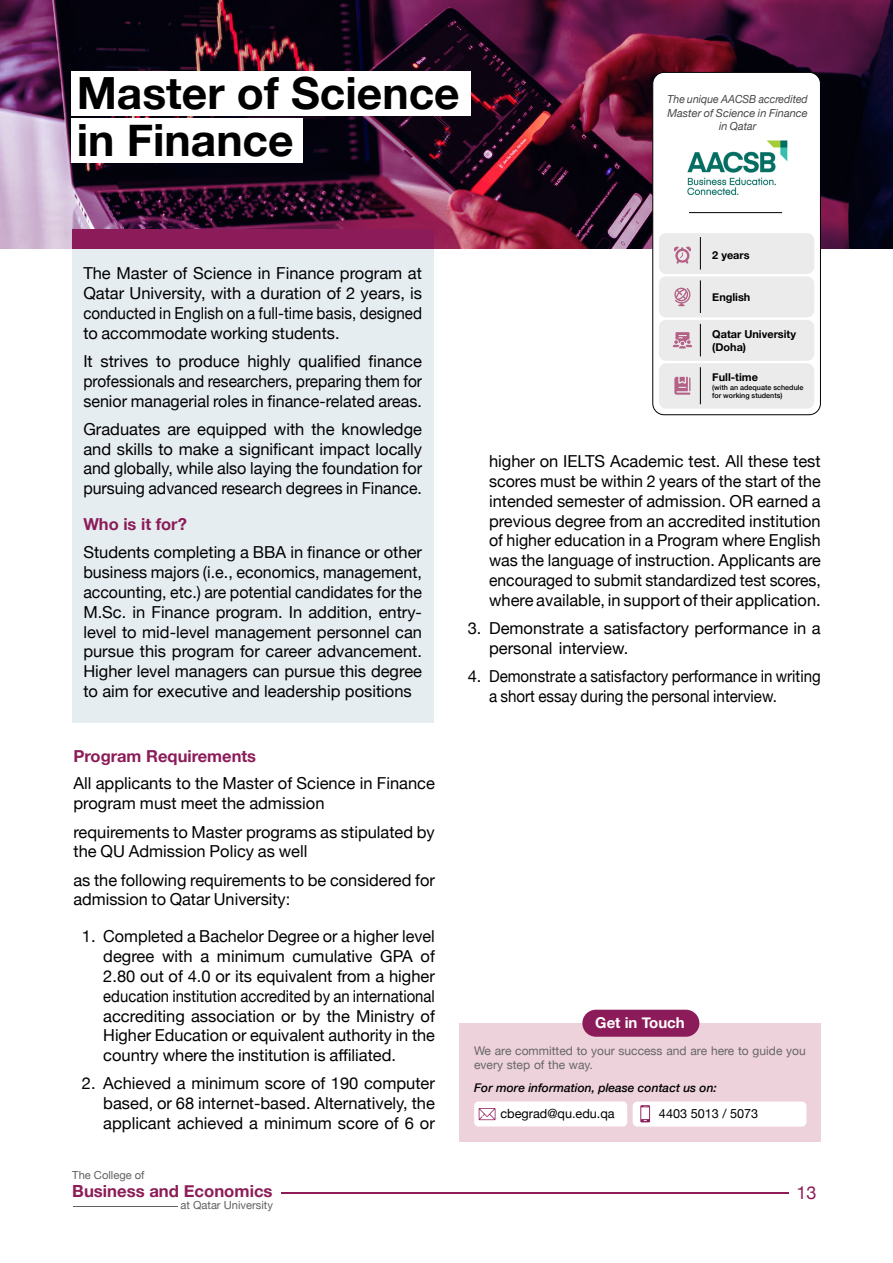
<style>
.page{position:relative;width:893px;height:1263px;background:#fff}
.page>*{position:absolute;margin:0;border:0;box-sizing:border-box;transform-origin:0 0}
.t1{font:700 44.4px/47px "Helvetica Neue";color:#000}
.t2{font:18px "Helvetica Neue";color:#8c1d57}
.t3{font:700 16.65px "Helvetica Neue";color:#8c1d57}
.t4{font:16.5px/19.8px "Helvetica Neue";color:#000}
.t5{font:16.5px "Helvetica Neue";color:#000;scale:.92 1}
.t6{font:700 16.5px "Helvetica Neue";color:#8c1c59}
.t7{font:700 15px "Helvetica Neue";color:#fff}
.t8{font:12.6px "Helvetica Neue";color:#000}
.t9{font:12px/14.4px "Helvetica Neue";color:#666767}
.t10{font:italic 500 12px "Helvetica Neue";color:#000}
.t11{font:italic 11.1px/13.4px "Helvetica Neue";color:#454545;text-align:center;scale:.94 1}
.t12{font:11.1px "Helvetica Neue";color:#606061}
.t13{font:700 10.95px/13px "Helvetica Neue";color:#000}
.t14{font:500 7.2px/8.6px "Helvetica Neue";color:#000}
</style>
<div class="page">
<hr style="left:281px;top:1192px;width:508px;height:1px;background:#8c1d57">
<hr style="left:73px;top:1206px;width:105px;height:1px;background:#606061">
<div style="left:459px;top:1023px;width:362px;height:119px;background:#edd1db"></div>
<img style="left:0;top:0;width:893px;height:248px">
<div style="left:474px;top:1101px;width:153px;height:25px;background:#fff;border-radius:4px"></div>
<div style="left:582px;top:1010px;width:117px;height:27px;background:#8c1c59;border-radius:14px"></div>
<div style="left:633px;top:1101px;width:173px;height:25px;background:#fff;border-radius:5px"></div>
<svg style="left:479px;top:1108px;width:16px;height:12px"></svg>
<svg style="left:640px;top:1105px;width:10px;height:17px"></svg>
<div style="left:72px;top:71px;width:399px;height:44px;background:#fff"></div>
<div style="left:72px;top:118px;width:231px;height:44px;background:#fff"></div>
<div style="left:653px;top:72px;width:167px;height:343px;background:#fff;border-radius:11px"></div>
<div style="left:652px;top:72px;width:169px;height:343px;border:1px solid #000;border-radius:11px"></div>
<img style="left:688px;top:140px;width:100px;height:54px">
<hr style="left:689px;top:212px;width:93px;height:1px;background:#000">
<div style="left:659px;top:320px;width:155px;height:41px;background:#ebebeb;border-radius:7px"></div>
<div style="left:659px;top:276px;width:155px;height:41px;background:#ebebeb;border-radius:7px"></div>
<div style="left:659px;top:233px;width:155px;height:41px;background:#ebebeb;border-radius:7px"></div>
<div style="left:659px;top:363px;width:155px;height:46px;background:#ebebeb;border-radius:7px"></div>
<svg style="left:674px;top:246px;width:17px;height:18px"></svg>
<hr style="left:700px;top:324px;width:1px;height:32px;background:#000">
<hr style="left:700px;top:280px;width:1px;height:33px;background:#000">
<hr style="left:700px;top:237px;width:1px;height:33px;background:#000">
<hr style="left:700px;top:367px;width:1px;height:37px;background:#000">
<svg style="left:674px;top:287px;width:17px;height:19px"></svg>
<svg style="left:673px;top:332px;width:19px;height:16px"></svg>
<svg style="left:674px;top:377px;width:16px;height:18px"></svg>
<div style="left:72px;top:230px;width:362px;height:493px;background:#e6edf0"></div>
<div style="left:72px;top:230px;width:362px;height:19px;background:#8c1c59"></div>
<h1 class="t1" style="left:77px;top:71px;width:384px">Master of Science in Finance</h1>
<p class="t11" style="left:668px;top:93px;width:151px">The unique AACSB accredited<br>Master of Science in Finance in Qatar</p>
<p class="t4" style="left:83px;top:264px;width:340px;text-align:justify">The Master of Science in Finance program at Qatar University, with a duration of 2 years is, conducted in English on a full-time basis, designed to accommodate working students.</p>
<p class="t4" style="left:369px;top:352px;width:55px">finance</p>
<p class="t4" style="left:298px;top:352px;width:64px">qualified</p>
<p class="t4" style="left:83px;top:352px;width:340px">It<br>professionals and researchers, preparing them for senior managerial roles in finance-related areas.</p>
<p class="t4" style="left:83px;top:420px;width:340px;text-align:justify">Graduates are equipped with the knowledge and skills to make a significant impact locally and globally, while also laying the foundation for pursuing advanced research degrees in Finance.</p>
<p class="t4" style="left:101px;top:352px;width:49px">strives</p>
<p class="t4" style="left:179px;top:352px;width:63px">produce</p>
<p class="t4" style="left:247px;top:352px;width:45px">highly</p>
<p class="t4" style="left:156px;top:352px;width:16px">to</p>
<p class="t6" style="left:83px;top:512px;width:105px">Who is it for?</p>
<p class="t4" style="left:83px;top:544px;width:340px;text-align:justify">Students completing a BBA in finance or other business majors e. i( ., economics, management, accounting, etc ) . are potential candidates for the</p>
<p class="t4" style="left:83px;top:623px;width:340px">level to mid-level management personnel can</p>
<p class="t4" style="left:83px;top:603px;width:340px">M.Sc in. Finance program. In addition, entry-</p>
<p class="t4" style="left:83px;top:643px;width:340px;text-align:justify">pursue this program for career advancement.<br>Higher level managers can pursue this degree to aim for executive and leadership positions</p>
<p class="t6" style="left:73px;top:743px;width:184px">Program Requirements</p>
<p class="t4" style="left:73px;top:775px;width:363px">All applicants to the Master of Science in Finance program must meet the admission</p>
<p class="t4" style="left:73px;top:823px;width:363px">requirements to Master programs as stipulated by the QU Admission Policy as well</p>
<p class="t4" style="left:73px;top:871px;width:363px">as the following requirements to be considered for admission to Qatar University:</p>
<p class="t4" style="left:103px;top:927px;width:333px">Completed a Bachelor Degree or a higher level</p>
<p class="t4" style="left:82px;top:927px;width:15px">1.</p>
<p class="t4" style="left:82px;top:1074px;width:15px">2.</p>
<p class="t4" style="left:380px;top:947px;width:34px">GPA</p>
<p class="t4" style="left:421px;top:947px;width:16px">of</p>
<p class="t4" style="left:103px;top:947px;width:333px">degree<br>2.80 out of 4.0 or its equivalent from a higher education institution accredited by an international accrediting association or by the Ministry of Higher Education or equivalent authority in the country where the institution is affiliated.</p>
<p class="t4" style="left:103px;top:1074px;width:333px">Achieved a minimum score of 190 computer</p>
<p class="t4" style="left:162px;top:947px;width:32px">with</p>
<p class="t4" style="left:217px;top:947px;width:69px">minimum</p>
<p class="t4" style="left:293px;top:947px;width:81px">cumulative</p>
<p class="t4" style="left:200px;top:947px;width:10px">a</p>
<p class="t4" style="left:103px;top:1094px;width:333px">based, or 68 internet-based. Alternatively, the applicant achieved a minimum score of 6 or</p>
<p class="t12" style="left:72px;top:1167px;width:74px">The College of</p>
<p class="t3" style="left:72px;top:1178px;width:202px">Business and Economics</p>
<p class="t12" style="left:180px;top:1197px;width:94px">at Qatar University</p>
<p class="t13" style="left:712px;top:249px;width:39px">2 years</p>
<p class="t13" style="left:712px;top:291px;width:40px">English</p>
<p class="t13" style="left:712px;top:327px;width:85px">Qatar University (Doha(</p>
<p class="t13" style="left:712px;top:371px;width:47px">Full-time</p>
<p class="t14" style="left:712px;top:382px;width:93px">(with an adequate schedule for working students(</p>
<p class="t4" style="left:468px;top:619px;width:15px">3.</p>
<p class="t4" style="left:468px;top:667px;width:15px">4.</p>
<p class="t4" style="left:489px;top:452px;width:333px;text-align:justify">higher on IELTS Academic test. All these test scores must be within 2 years of the start of the intended semester of admission. OR earned a previous degree from an accredited institution of higher education in a Program where English was the language of instruction. Applicants are encouraged to submit standardized test scores, where available in, support of their application.</p>
<p class="t4" style="left:489px;top:619px;width:333px">Demonstrate a satisfactory performance in a</p>
<p class="t4" style="left:489px;top:635px;width:333px;line-height:28.3px">personal interview.<br>Demonstrate a satisfactory performance in writing</p>
<p class="t5" style="left:489px;top:684px;width:314px">a short essay during the personal interview.</p>
<p class="t7" style="left:595px;top:1011px;width:91px">Get in Touch</p>
<p class="t9" style="left:474px;top:1044px;width:333px">We are committed to your success and are here to guide you every step of the way.</p>
<p class="t10" style="left:474px;top:1077px;width:244px">For more information, please contact us on:</p>
<p class="t8" style="left:659px;top:1104px;width:101px">4403 5013 / 5073</p>
<p class="t8" style="left:500px;top:1104px;width:116px">cbegrad@qu.edu.qa</p>
<p class="t2" style="left:796px;top:1180px;width:22px">13</p>
</div>
